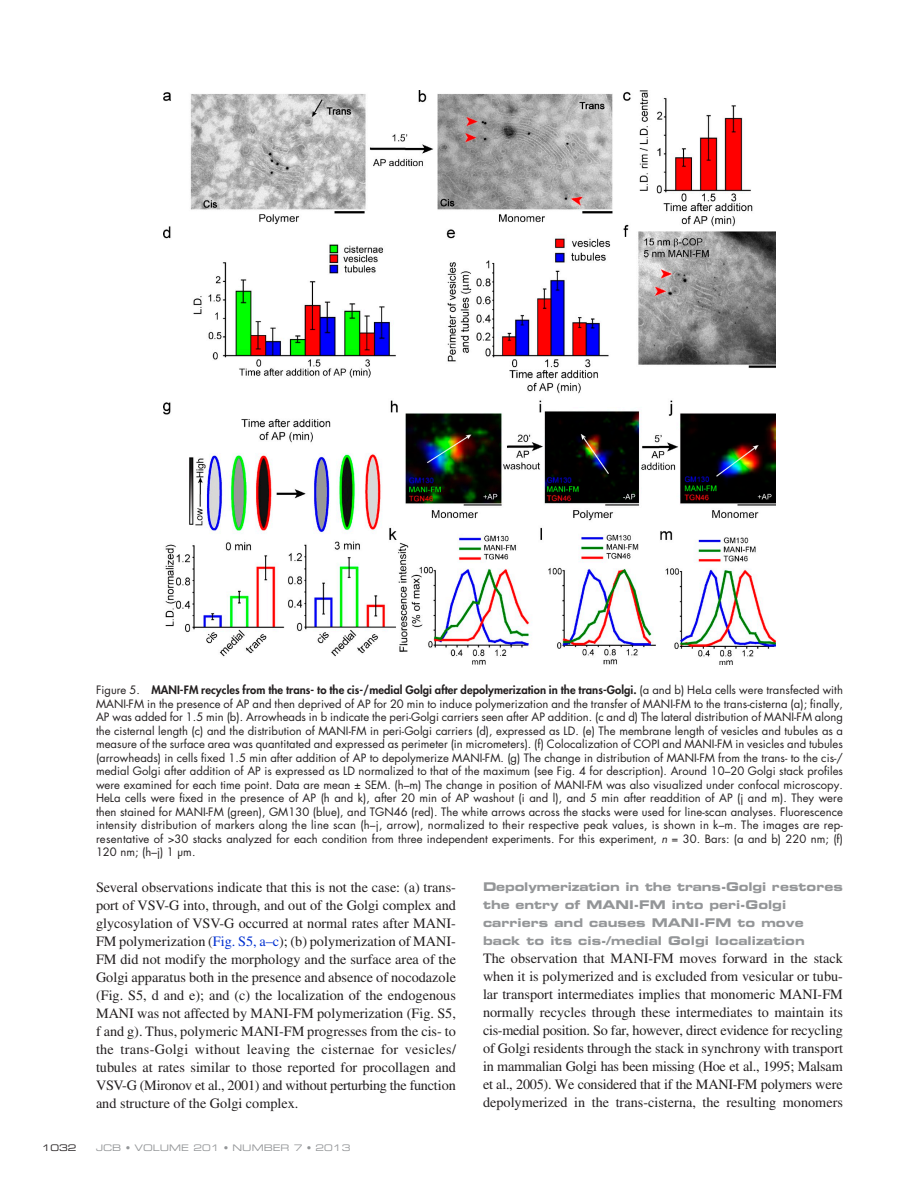
<style>
.page{position:relative;width:918px;height:1188px;background:#fff}
.page>*{position:absolute;margin:0;border:0;box-sizing:border-box;transform-origin:0 0}
.t1{font:14.25px/18px "Times LT Std";color:#231f20;text-align:justify}
.t2{font:12px/18px "Eurostile LT Std Bold Ex 2";letter-spacing:.005em;color:#949698}
.t3{font:11.25px/13.5px "Futura Std";letter-spacing:.005em;color:#231f20;text-align:justify}
.t4{font:9px "Eurostile LT Std Ex 2";color:#949698}
.t5{font:9px "Eurostile LT Std Ex 2";color:#231f20}
.s1{font-weight:800}
.s2{font-style:italic}
.s3{color:#0030d1}
</style>
<div class="page">
<img style="left:164px;top:90px;width:611px;height:575px">
<p class="t3" style="left:96px;top:684px;width:749px">Figure 5. <span class="s1">MANI-FM recycles from the trans- to the cis-/medial Golgi after depolymerization in the trans-Golgi.</span> (a and b) HeLa cells were transfected with MANI-FM in the presence of AP and then deprived of AP for 20 min to induce polymerization and the transfer of MANI-FM to the trans-cisterna (a); finally, AP was added for 1.5 min (b). Arrowheads in b indicate the peri-Golgi carriers seen after AP addition. (c and d) The lateral distribution of MANI-FM along the cisternal length (c) and the distribution of MANI-FM in peri-Golgi carriers (d), expressed as LD. (e) The membrane length of vesicles and tubules as a measure of the surface area was quantitated and expressed as perimeter (in micrometers). (f) Colocalization of COPI and MANI-FM in vesicles and tubules (arrowheads) in cells fixed 1.5 min after addition of AP to depolymerize MANI-FM. (g) The change in distribution of MANI-FM from the trans- to the cis-/ medial Golgi after addition of AP is expressed as LD normalized to that of the maximum (see Fig. 4 for description). Around 10–20 Golgi stack profiles were examined for each time point. Data are mean ± SEM. (h–m) The change in position of MANI-FM was also visualized under confocal microscopy.<br>HeLa cells were fixed in the presence of AP (h and k), after 20 min of AP washout (i and l), and 5 min after readdition of AP (j and m). They were then stained for MANI-FM (green), GM130 (blue), and TGN46 (red). The white arrows across the stacks were used for line-scan analyses. Fluorescence intensity distribution of markers along the line scan (h–j, arrow), normalized to their respective peak values, is shown in k–m. The images are rep&shy;resentative of &gt;30 stacks analyzed for each condition from three independent experiments. For this experiment, <span class="s2">n</span> = 30. Bars: (a and b) 220 nm; (f)<br>120 nm; (h–j) 1 µm.</p>
<p class="t1" style="left:96px;top:878px;width:362px">Several observations indicate that this is not the case: (a) trans&shy;port of VSV-G into, through, and out of the Golgi complex and glycosylation of VSV-G occurred at normal rates after MANI-FM polymerization (<span class="s3">Fig. S5, a–c</span>); (b) polymerization of MANI-FM did not modify the morphology and the surface area of the Golgi apparatus both in the presence and absence of nocodazole (Fig. S5, d and e); and (c) the localization of the endogenous MANI was not affected by MANI-FM polymerization (Fig. S5, f and g). Thus, polymeric MANI-FM progresses from the cis- to the trans-Golgi without leaving the cisternae for vesicles/ tubules at rates similar to those reported for procollagen and VSV-G (Mironov et al., 2001) and without perturbing the function and structure of the Golgi complex.</p>
<p class="t5" style="left:42px;top:1142px;width:36px">1032</p>
<p class="t4" style="left:96px;top:1142px;width:256px">JCB • VOLUME 201 • NUMBER 7 • 2013</p>
<p class="t2" style="left:483px;top:878px;width:361px">Depolymerization in the trans-Golgi restores the entry of MANI-FM into peri-Golgi carriers and causes MANI-FM to move back to its cis-/medial Golgi localization</p>
<p class="t1" style="left:483px;top:949px;width:362px">The observation that MANI-FM moves forward in the stack when it is polymerized and is excluded from vesicular or tubu&shy;lar transport intermediates implies that monomeric MANI-FM normally recycles through these intermediates to maintain its cis-medial position. So far, however, direct evidence for recycling of Golgi residents through the stack in synchrony with transport in mammalian Golgi has been missing (Hoe et al., 1995; Malsam et al., 2005). We considered that if the MANI-FM polymers were depolymerized in the trans-cisterna, the resulting monomers</p>
</div>
